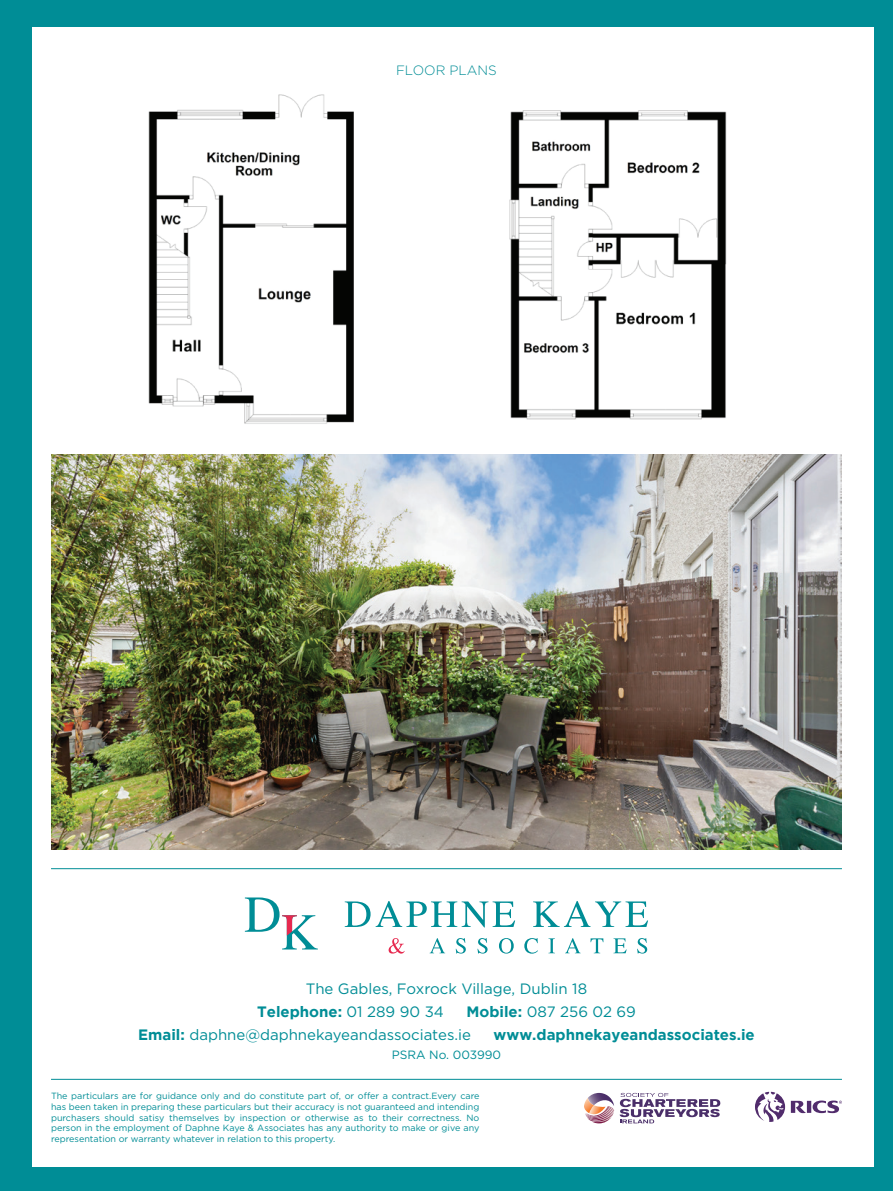
<style>
.page{position:relative;width:893px;height:1191px;background:#008d96}
.page>*{position:absolute;margin:0;border:0;box-sizing:border-box;transform-origin:0 0}
.t1{font:15px/22.8px "Gotham";color:#008d96}
.t2{font:700 15px "Gotham";color:#008d96}
.t3{font:300 13.5px "Gotham";color:#008d96}
.t4{font:12px "Gotham";color:#008d96}
.t5{font:9px/10.8px "Gotham";color:#008d96;text-align:justify}
.s1{font-weight:700}
</style>
<div class="page">
<div style="left:32px;top:27px;width:842px;height:1139px;background:#fff"></div>
<svg style="left:245px;top:897px;width:73px;height:52px"></svg>
<svg style="left:345px;top:901px;width:170px;height:26px"></svg>
<svg style="left:389px;top:938px;width:16px;height:15px"></svg>
<svg style="left:430px;top:938px;width:15px;height:15px"></svg>
<svg style="left:456px;top:938px;width:10px;height:15px"></svg>
<svg style="left:477px;top:938px;width:11px;height:15px"></svg>
<svg style="left:499px;top:938px;width:15px;height:15px"></svg>
<svg style="left:524px;top:938px;width:14px;height:15px"></svg>
<svg style="left:548px;top:938px;width:7px;height:15px"></svg>
<svg style="left:565px;top:938px;width:16px;height:15px"></svg>
<svg style="left:590px;top:938px;width:13px;height:15px"></svg>
<svg style="left:613px;top:938px;width:14px;height:15px"></svg>
<svg style="left:637px;top:938px;width:10px;height:15px"></svg>
<svg style="left:533px;top:901px;width:115px;height:26px"></svg>
<svg style="left:584px;top:1093px;width:30px;height:30px"></svg>
<svg style="left:620px;top:1092px;width:100px;height:31px"></svg>
<svg style="left:755px;top:1091px;width:87px;height:31px"></svg>
<hr style="left:51px;top:1079px;width:791px;height:1px;background:#008d96">
<hr style="left:51px;top:868px;width:791px;height:1px;background:#008d96">
<img style="left:51px;top:454px;width:791px;height:395px">
<img style="left:509px;top:110px;width:218px;height:310px">
<img style="left:148px;top:94px;width:206px;height:330px">
<h2 class="t3" style="left:396px;top:62px;width:102px">FLOOR PLANS</h2>
<h1 class="t1" style="left:257px;top:977px;width:332px;text-indent:49px">The Gables, Foxrock Village, Dublin 18<br><span class="s1">Telephone:</span> 01 289 90 34</h1>
<h1 class="t1" style="left:138px;top:1000px;width:499px;text-indent:328px"><span class="s1">Mobile:</span> 087 256 02 69<br><span class="s1">Email:</span> daphne@daphnekayeandassociates.ie</h1>
<h1 class="t2" style="left:493px;top:1025px;width:263px">www.daphnekayeandassociates.ie</h1>
<h3 class="t4" style="left:392px;top:1047px;width:111px">PSRA No. 003990</h3>
<p class="t5" style="left:51px;top:1090px;width:430px">The particulars are for guidance only and do constitute part of, or offer a contract.Every care has been taken in preparing these particulars but their accuracy is not guaranteed and intending purchasers should satisy themselves by inspection or otherwise as to their correctness. No person in the employment of Daphne Kaye &amp; Associates has any authority to make or give any representation or warranty whatever in relation to this property.</p>
</div>
